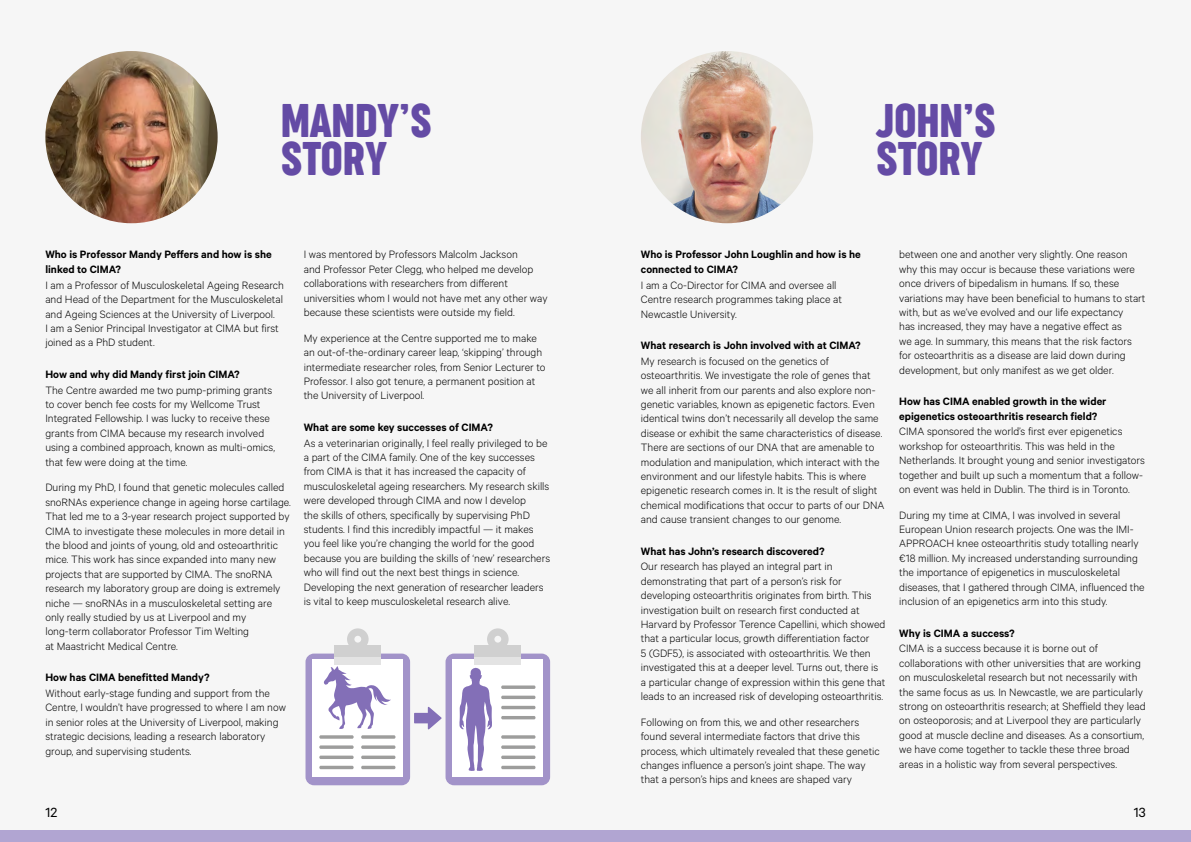
<style>
.page{position:relative;width:1191px;height:842px;background:#fff}
.page>*{position:absolute;margin:0;border:0;box-sizing:border-box;transform-origin:0 0}
.Header_1{font:45px/38px "Versus Arthritis Display";color:#644ba5}
.Page_numbers{font:15px "Calibre";color:#000}
.Body_copy{font:300 12px/14.4px "Calibre";color:#000}
.Subheader_2{font:600 12px/14.4px "Calibre";color:#000}
</style>
<div class="page">
<div style="left:595px;top:0;width:596px;height:842px;background:#f6f6f6"></div>
<img style="left:641px;top:51px;width:172px;height:172px;border-radius:86px">
<div style="left:595px;top:831px;width:596px;height:11px;background:#b1a5d2"></div>
<div style="left:0;top:0;width:595px;height:842px;background:#f6f6f6"></div>
<div style="left:0;top:831px;width:595px;height:11px;background:#b1a5d2"></div>
<div style="left:445px;top:654px;width:105px;height:131px;background:#a293c9;border-radius:8px"></div>
<div style="left:452px;top:659px;width:90px;height:118px;background:#fff"></div>
<svg style="left:501px;top:685px;width:34px;height:4px"></svg>
<hr style="left:501px;top:696px;width:34px;height:3px;background:#9d9d9c;border-radius:2px">
<hr style="left:501px;top:706px;width:34px;height:3px;background:#9d9d9c;border-radius:2px">
<hr style="left:501px;top:716px;width:34px;height:3px;background:#9d9d9c;border-radius:2px">
<svg style="left:501px;top:735px;width:34px;height:4px"></svg>
<svg style="left:501px;top:745px;width:34px;height:4px"></svg>
<hr style="left:501px;top:756px;width:34px;height:3px;background:#9d9d9c;border-radius:2px">
<hr style="left:501px;top:766px;width:34px;height:3px;background:#9d9d9c;border-radius:2px">
<svg style="left:459px;top:668px;width:33px;height:103px"></svg>
<svg style="left:487px;top:628px;width:21px;height:18px"></svg>
<div style="left:474px;top:646px;width:47px;height:19px;background:#d0d0d0"></div>
<div style="left:474px;top:658px;width:47px;height:7px;background:#e3e3e3"></div>
<div style="left:305px;top:654px;width:105px;height:131px;background:#a293c9;border-radius:8px"></div>
<div style="left:312px;top:659px;width:90px;height:118px;background:#fff"></div>
<svg style="left:319px;top:735px;width:35px;height:4px"></svg>
<svg style="left:319px;top:745px;width:35px;height:4px"></svg>
<hr style="left:319px;top:756px;width:35px;height:3px;background:#9d9d9c;border-radius:2px">
<hr style="left:319px;top:766px;width:35px;height:3px;background:#9d9d9c;border-radius:2px">
<svg style="left:361px;top:735px;width:34px;height:4px"></svg>
<svg style="left:361px;top:745px;width:34px;height:4px"></svg>
<hr style="left:361px;top:756px;width:34px;height:3px;background:#9d9d9c;border-radius:2px">
<hr style="left:361px;top:766px;width:34px;height:3px;background:#9d9d9c;border-radius:2px">
<svg style="left:347px;top:628px;width:21px;height:18px"></svg>
<div style="left:334px;top:646px;width:47px;height:19px;background:#d0d0d0"></div>
<div style="left:334px;top:658px;width:47px;height:7px;background:#e3e3e3"></div>
<svg style="left:324px;top:666px;width:67px;height:63px"></svg>
<svg style="left:414px;top:707px;width:27px;height:22px"></svg>
<img style="left:45px;top:51px;width:173px;height:172px;border-radius:86px">
<p class="Header_1" style="left:281px;top:101px;width:152px">MANDY’S<br>STORY</p>
<p class="Subheader_2" style="left:45px;top:247px;width:228px">Who is Professor Mandy Peffers and how is she linked to CIMA?</p>
<p class="Body_copy" style="left:45px;top:277px;width:240px">I am a Professor of Musculoskeletal Ageing Research and Head of the Department for the Musculoskeletal and Ageing Sciences at the University of Liverpool.<br>I am a Senior Principal Investigator at CIMA but first joined as a PhD student.</p>
<p class="Subheader_2" style="left:45px;top:366px;width:196px">How and why did Mandy first join CIMA?</p>
<p class="Body_copy" style="left:45px;top:382px;width:231px">The Centre awarded me two pump-priming grants to cover bench fee costs for my Wellcome Trust Integrated Fellowship. I was lucky to receive these grants from CIMA because my research involved using a combined approach, known as multi-omics, that few were doing at the time.</p>
<p class="Body_copy" style="left:45px;top:480px;width:247px">During my PhD, I found that genetic molecules called snoRNAs experience change in ageing horse cartilage.<br>That led me to a 3-year research project supported by CIMA to investigate these molecules in more detail in the blood and joints of young, old and osteoarthritic mice. This work has since expanded into many new projects that are supported by CIMA. The snoRNA research my laboratory group are doing is extremely niche — snoRNAs in a musculoskeletal setting are only really studied by us at Liverpool and my long-term collaborator Professor Tim Welting<br>at Maastricht Medical Centre.</p>
<p class="Subheader_2" style="left:45px;top:670px;width:166px">How has CIMA benefitted Mandy?</p>
<p class="Body_copy" style="left:45px;top:685px;width:242px">Without early-stage funding and support from the Centre, I wouldn’t have progressed to where I am now in senior roles at the University of Liverpool, making strategic decisions, leading a research laboratory group, and supervising students.</p>
<p class="Body_copy" style="left:304px;top:247px;width:245px">I was mentored by Professors Malcolm Jackson<br>and Professor Peter Clegg, who helped me develop collaborations with researchers from different universities whom I would not have met any other way because these scientists were outside my field.</p>
<p class="Body_copy" style="left:304px;top:330px;width:243px">My experience at the Centre supported me to make an out-of-the-ordinary career leap, ‘skipping’ through intermediate researcher roles, from Senior Lecturer to Professor. I also got tenure, a permanent position at the University of Liverpool.</p>
<p class="Subheader_2" style="left:304px;top:420px;width:191px">What are some key successes of CIMA?</p>
<p class="Body_copy" style="left:304px;top:435px;width:248px">As a veterinarian originally, I feel really privileged to be a part of the CIMA family. One of the key successes from CIMA is that it has increased the capacity of musculoskeletal ageing researchers. My research skills were developed through CIMA and now I develop<br>the skills of others, specifically by supervising PhD students. I find this incredibly impactful — it makes you feel like you’re changing the world for the good because you are building the skills of ‘new’ researchers who will find out the next best things in science.<br>Developing the next generation of researcher leaders is vital to keep musculoskeletal research alive.</p>
<p class="Header_1" style="left:876px;top:101px;width:121px">JOHN’S<br>STORY</p>
<p class="Subheader_2" style="left:641px;top:247px;width:221px">Who is Professor John Loughlin and how is he connected to CIMA?</p>
<p class="Body_copy" style="left:641px;top:277px;width:203px">I am a Co-Director for CIMA and oversee all<br>Centre research programmes taking place at<br>Newcastle University.</p>
<p class="Subheader_2" style="left:641px;top:338px;width:221px">What research is John involved with at CIMA?</p>
<p class="Body_copy" style="left:641px;top:353px;width:245px">My research is focused on the genetics of osteoarthritis. We investigate the role of genes that we all inherit from our parents and also explore non&shy;genetic variables, known as epigenetic factors. Even identical twins don’t necessarily all develop the same disease or exhibit the same characteristics of disease.<br>There are sections of our DNA that are amenable to modulation and manipulation, which interact with the environment and our lifestyle habits. This is where epigenetic research comes in. It is the result of slight chemical modifications that occur to parts of our DNA and cause transient changes to our genome.</p>
<p class="Subheader_2" style="left:641px;top:543px;width:185px">What has John’s research discovered?</p>
<p class="Body_copy" style="left:641px;top:559px;width:246px">Our research has played an integral part in demonstrating that part of a person’s risk for developing osteoarthritis originates from birth. This investigation built on research first conducted at Harvard by Professor Terence Capellini, which showed that a particular locus, growth differentiation factor<br>5 (GDF5), is associated with osteoarthritis. We then investigated this at a deeper level. Turns out, there is a particular change of expression within this gene that leads to an increased risk of developing osteoarthritis.</p>
<p class="Body_copy" style="left:641px;top:714px;width:240px">Following on from this, we and other researchers found several intermediate factors that drive this process, which ultimately revealed that these genetic changes influence a person’s joint shape. The way that a person’s hips and knees are shaped vary</p>
<p class="Body_copy" style="left:899px;top:247px;width:248px">between one and another very slightly. One reason why this may occur is because these variations were once drivers of bipedalism in humans. If so, these variations may have been beneficial to humans to start with, but as we’ve evolved and our life expectancy<br>has increased, they may have a negative effect as<br>we age. In summary, this means that the risk factors for osteoarthritis as a disease are laid down during development, but only manifest as we get older.</p>
<p class="Subheader_2" style="left:899px;top:394px;width:209px">How has CIMA enabled growth in the wider epigenetics osteoarthritis research field?</p>
<p class="Body_copy" style="left:899px;top:424px;width:247px">CIMA sponsored the world’s first ever epigenetics workshop for osteoarthritis. This was held in the Netherlands. It brought young and senior investigators together and built up such a momentum that a follow&shy;on event was held in Dublin. The third is in Toronto.</p>
<p class="Body_copy" style="left:899px;top:507px;width:247px">During my time at CIMA, I was involved in several European Union research projects. One was the IMI-APPROACH knee osteoarthritis study totalling nearly €18 million. My increased understanding surrounding the importance of epigenetics in musculoskeletal diseases, that I gathered through CIMA, influenced the inclusion of an epigenetics arm into this study.</p>
<p class="Subheader_2" style="left:899px;top:625px;width:117px">Why is CIMA a success?</p>
<p class="Body_copy" style="left:899px;top:641px;width:248px">CIMA is a success because it is borne out of collaborations with other universities that are working on musculoskeletal research but not necessarily with the same focus as us. In Newcastle, we are particularly strong on osteoarthritis research; at Sheffield they lead on osteoporosis; and at Liverpool they are particularly good at muscle decline and diseases. As a consortium, we have come together to tackle these three broad areas in a holistic way from several perspectives.</p>
<p class="Page_numbers" style="left:45px;top:803px;width:13px">12</p>
<p class="Page_numbers" style="left:1133px;top:803px;width:13px">13</p>
</div>
